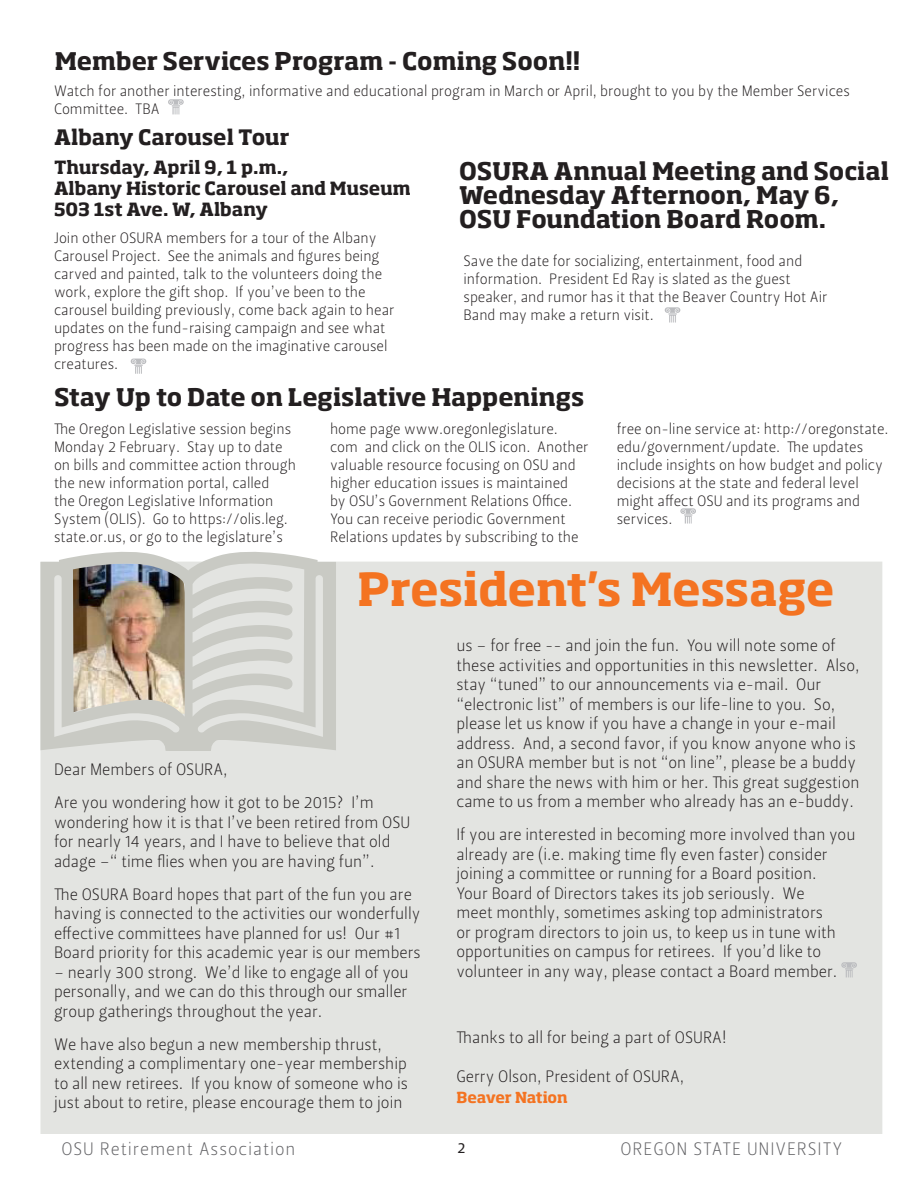
<style>
.page{position:relative;width:918px;height:1188px;background:#fff}
.page>*{position:absolute;margin:0;border:0;box-sizing:border-box;transform-origin:0 0}
.Subhead1{font:700 45px "Soho Std";letter-spacing:-.01em;color:#f47321}
.Subhead1-2{font:700 24px/24px "Soho Std";letter-spacing:-.005em;color:#231f20}
.Body_Text{font:700 21px "Soho Std";letter-spacing:-.005em;color:#231f20}
.Body_Text-2{font:700 18px/21px "Soho Std";letter-spacing:-.005em;color:#231f20}
.newsletter_date_and{font:18px "Leitura Sans Grot 1";letter-spacing:.05em;color:#636366}
.t1{font:16.5px/19.5px "Leitura Sans Grot 1";color:#231f20}
.t2{font:15px/18px "Leitura Sans Grot 1";color:#231f20}
.t3{font:700 15px "Soho Std";letter-spacing:-.015em;color:#f47321}
.page_numbers{font:15px "Leitura Sans Grot 2";color:#231f20}
</style>
<div class="page">
<div style="left:40px;top:562px;width:842px;height:572px;background:#e3e4e1"></div>
<svg style="left:40px;top:552px;width:296px;height:199px;background:#c7c3ba"></svg>
<svg style="left:665px;top:307px;width:15px;height:16px"></svg>
<svg style="left:680px;top:508px;width:16px;height:16px"></svg>
<svg style="left:841px;top:962px;width:16px;height:15px"></svg>
<svg style="left:168px;top:99px;width:16px;height:15px"></svg>
<svg style="left:131px;top:359px;width:15px;height:15px"></svg>
<p class="Subhead1-2" style="left:55px;top:48px;width:527px">Member Services Program - Coming Soon!!</p>
<p class="t2" style="left:54px;top:82px;width:797px">Watch for another interesting, informative and educational program in March or April, brought to you by the Member Services<br>Committee. TBA</p>
<p class="Body_Text" style="left:54px;top:124px;width:237px">Albany Carousel Tour</p>
<p class="Body_Text-2" style="left:54px;top:157px;width:358px">Thursday, April 9, 1 p.m.,<br>Albany Historic Carousel and Museum<br>503 1st Ave. W, Albany</p>
<p class="t2" style="left:54px;top:229px;width:342px">Join other OSURA members for a tour of the Albany Carousel Project. See the animals and figures being carved and painted, talk to the volunteers doing the work, explore the gift shop. If you’ve been to the carousel building previously, come back again to hear updates on the fund-raising campaign and see what progress has been made on the imaginative carousel creatures.</p>
<p class="Subhead1-2" style="left:54px;top:385px;width:532px">Stay Up to Date on Legislative Happenings</p>
<p class="Subhead1-2" style="left:459px;top:159px;width:432px">OSURA Annual Meeting and Social<br>Wednesday Afternoon, May 6,<br>OSU Foundation Board Room.</p>
<p class="t2" style="left:464px;top:252px;width:365px">Save the date for socializing, entertainment, food and information. President Ed Ray is slated as the guest speaker, and rumor has it that the Beaver Country Hot Air Band may make a return visit.</p>
<p class="t2" style="left:54px;top:420px;width:243px">The Oregon Legislative session begins Monday 2 February. Stay up to date on bills and committee action through the new information portal, called<br>the Oregon Legislative Information System (OLIS). Go to https://olis.leg. state.or.us, or go to the legislature’s</p>
<p class="t2" style="left:330px;top:420px;width:260px">home page www.oregonlegislature. com and click on the OLIS icon. Another valuable resource focusing on OSU and higher education issues is maintained<br>by OSU’s Government Relations Office.<br>You can receive periodic Government Relations updates by subscribing to the</p>
<p class="t2" style="left:617px;top:420px;width:274px">free on-line service at: http://oregonstate. edu/government/update. The updates include insights on how budget and policy decisions at the state and federal level might affect OSU and its programs and services.</p>
<p class="Subhead1" style="left:357px;top:560px;width:478px">President's Message</p>
<p class="t1" style="left:54px;top:760px;width:175px">Dear Members of OSURA,</p>
<p class="t1" style="left:54px;top:793px;width:358px">Are you wondering how it got to be 2015? I’m wondering how it is that I’ve been retired from OSU for nearly 14 years, and I have to believe that old adage –“ time flies when you are having fun”.</p>
<p class="t1" style="left:54px;top:884px;width:368px">The OSURA Board hopes that part of the fun you are having is connected to the activities our wonderfully effective committees have planned for us! Our #1<br>Board priority for this academic year is our members</p>
<p class="t1" style="left:54px;top:962px;width:356px;text-align:justify">– nearly 300 strong. We’d like to engage all of you personally, and we can do this through our smaller group gatherings throughout the year.</p>
<p class="t1" style="left:54px;top:1034px;width:356px">We have also begun a new membership thrust, extending a complimentary one-year membership to all new retirees. If you know of someone who is just about to retire, please encourage them to join</p>
<p class="t1" style="left:456px;top:636px;width:405px">us – for free -- and join the fun. You will note some of these activities and opportunities in this newsletter. Also, stay “tuned” to our announcements via e-mail. Our “electronic list” of members is our life-line to you. So, please let us know if you have a change in your e-mail address. And, a second favor, if you know anyone who is an OSURA member but is not “on line”, please be a buddy and share the news with him or her. This great suggestion came to us from a member who already has an e-buddy.</p>
<p class="t1" style="left:456px;top:825px;width:400px">If you are interested in becoming more involved than you already are (i.e. making time fly even faster) consider joining a committee or running for a Board position.<br>Your Board of Directors takes its job seriously. We<br>meet monthly, sometimes asking top administrators<br>or program directors to join us, to keep us in tune with opportunities on campus for retirees. If you’d like to volunteer in any way, please contact a Board member.</p>
<p class="t1" style="left:456px;top:1028px;width:272px">Thanks to all for being a part of OSURA!</p>
<p class="t1" style="left:456px;top:1067px;width:229px">Gerry Olson, President of OSURA,</p>
<p class="t3" style="left:456px;top:1088px;width:113px">Beaver Nation</p>
<p class="newsletter_date_and" style="left:61px;top:1137px;width:236px">OSU Retirement Association</p>
<p class="page_numbers" style="left:457px;top:1137px;width:9px">2</p>
<p class="newsletter_date_and" style="left:621px;top:1137px;width:223px">OREGON STATE UNIVERSITY</p>
</div>
